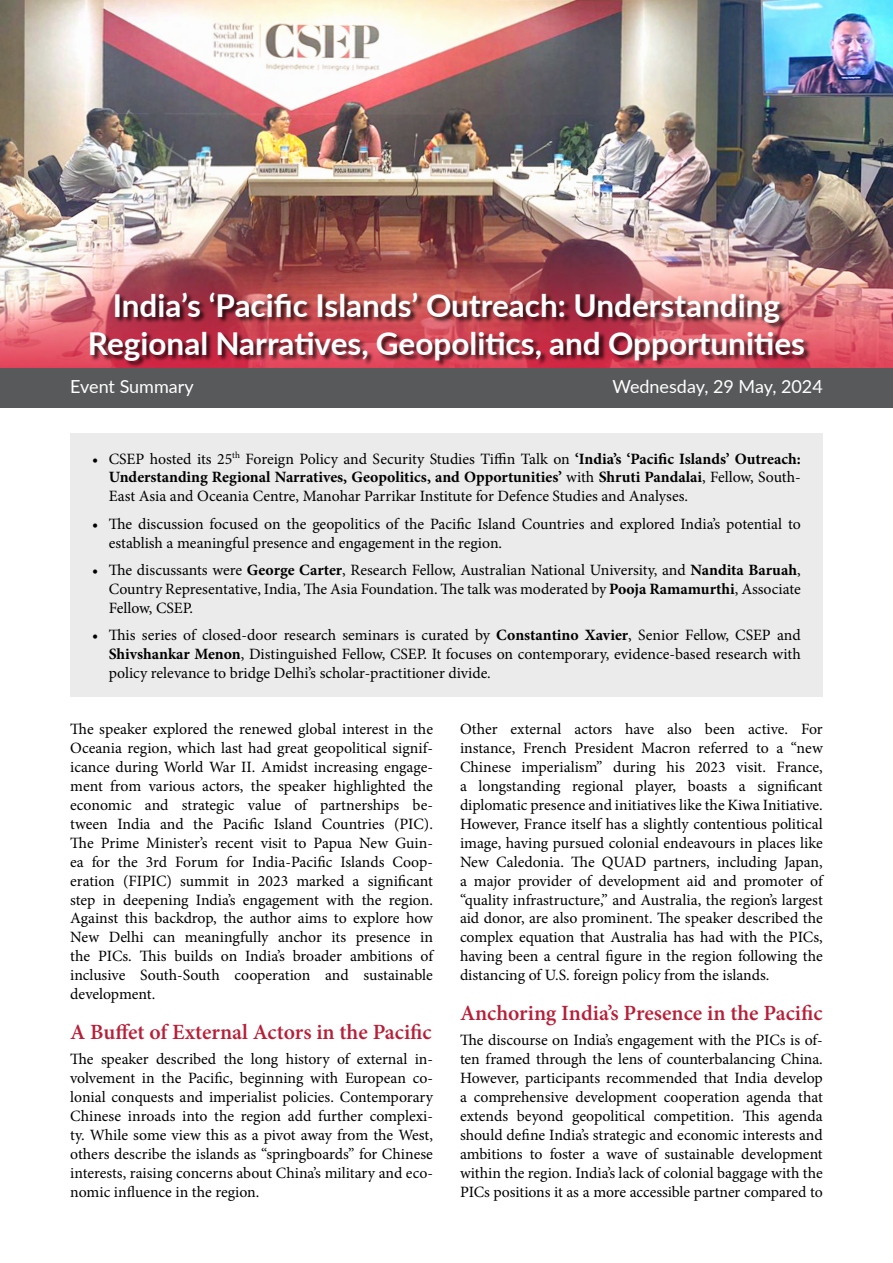
<style>
.page{position:relative;width:893px;height:1263px;background:#fff}
.page>*{position:absolute;margin:0;border:0;box-sizing:border-box;transform-origin:0 0}
.t1{font:700 31.5px/37.8px "Lato";color:#fff;text-align:center}
.Sub-Head{font:600 21.75px "Minion Pro";color:#b71f38}
.t2{font:18px "Lato";color:#fff}
.Body_Copy{font:15.75px/18.9px "Minion Pro";letter-spacing:-.005em;color:#000;text-align:justify}
.s1{font-weight:700}
</style>
<div class="page">
<img style="left:0;top:1px;width:893px;height:367px">
<div style="left:70px;top:433px;width:753px;height:264px;background:#ebebec"></div>
<div style="left:0;top:368px;width:893px;height:39px;background:#58595b"></div>
<div style="left:90px;top:293px;width:721px;height:74px;background:#000;opacity:.75"></div>
<p class="t1" style="left:88px;top:285px;width:719px">India’s ‘Pacific Islands’ Outreach: Understanding<br>Regional Narratives, Geopolitics, and Opportunities</p>
<p class="t2" style="left:70px;top:374px;width:125px">Event Summary</p>
<p class="t2" style="left:612px;top:374px;width:212px">Wednesday, 29 May, 2024</p>
<p class="Body_Copy" style="left:109px;top:449px;width:693px;text-indent:-16px">• CSEP hosted its 25<sup>th</sup> Foreign Policy and Security Studies Tiffin Talk on <span class="s1">‘India’s ‘Pacific Islands’ Outreach:<br>Understanding Regional Narratives, Geopolitics, and Opportunities’</span> with <span class="s1">Shruti Pandalai</span>, Fellow, South-East Asia and Oceania Centre, Manohar Parrikar Institute for Defence Studies and Analyses.</p>
<p class="Body_Copy" style="left:109px;top:514px;width:694px;text-indent:-16px">• The discussion focused on the geopolitics of the Pacific Island Countries and explored India’s potential to establish a meaningful presence and engagement in the region.</p>
<p class="Body_Copy" style="left:109px;top:561px;width:693px;text-indent:-16px">• The discussants were <span class="s1">George Carter</span>, Research Fellow, Australian National University, and <span class="s1">Nandita Baruah</span>, Country Representative, India, The Asia Foundation. The talk was moderated by <span class="s1">Pooja Ramamurthi</span>, Associate Fellow, CSEP.</p>
<p class="Body_Copy" style="left:109px;top:626px;width:694px;text-indent:-16px">• This series of closed-door research seminars is curated by <span class="s1">Constantino Xavier</span>, Senior Fellow, CSEP and <span class="s1">Shivshankar Menon</span>, Distinguished Fellow, CSEP. It focuses on contemporary, evidence-based research with policy relevance to bridge Delhi’s scholar-practitioner divide.</p>
<p class="Body_Copy" style="left:70px;top:720px;width:364px">The speaker explored the renewed global interest in the Oceania region, which last had great geopolitical signif&shy;icance during World War II. Amidst increasing engage&shy;ment from various actors, the speaker highlighted the economic and strategic value of partnerships be&shy;tween India and the Pacific Island Countries (PIC).<br>The Prime Minister’s recent visit to Papua New Guin&shy;ea for the 3rd Forum for India-Pacific Islands Coop&shy;eration (FIPIC) summit in 2023 marked a significant step in deepening India’s engagement with the region.<br>Against this backdrop, the author aims to explore how New Delhi can meaningfully anchor its presence in the PICs. This builds on India’s broader ambitions of inclusive South-South cooperation and sustainable development.</p>
<p class="Sub-Head" style="left:70px;top:1016px;width:363px">A Buffet of External Actors in the Pacific</p>
<p class="Body_Copy" style="left:70px;top:1050px;width:364px">The speaker described the long history of external in&shy;volvement in the Pacific, beginning with European co&shy;lonial conquests and imperialist policies. Contemporary Chinese inroads into the region add further complexi&shy;ty. While some view this as a pivot away from the West, others describe the islands as “springboards” for Chinese interests, raising concerns about China’s military and eco&shy;nomic influence in the region.</p>
<p class="Body_Copy" style="left:460px;top:720px;width:364px">Other external actors have also been active. For instance, French President Macron referred to a “new Chinese imperialism” during his 2023 visit. France, a longstanding regional player, boasts a significant diplomatic presence and initiatives like the Kiwa Initiative.<br>However, France itself has a slightly contentious political image, having pursued colonial endeavours in places like New Caledonia. The QUAD partners, including Japan, a major provider of development aid and promoter of “quality infrastructure,” and Australia, the region’s largest aid donor, are also prominent. The speaker described the complex equation that Australia has had with the PICs, having been a central figure in the region following the distancing of U.S. foreign policy from the islands.</p>
<p class="Sub-Head" style="left:460px;top:998px;width:364px">Anchoring India’s Presence in the Pacific</p>
<p class="Body_Copy" style="left:460px;top:1031px;width:364px">The discourse on India’s engagement with the PICs is of&shy;ten framed through the lens of counterbalancing China.<br>However, participants recommended that India develop a comprehensive development cooperation agenda that extends beyond geopolitical competition. This agenda should define India’s strategic and economic interests and ambitions to foster a wave of sustainable development within the region. India’s lack of colonial baggage with the PICs positions it as a more accessible partner compared to</p>
</div>
